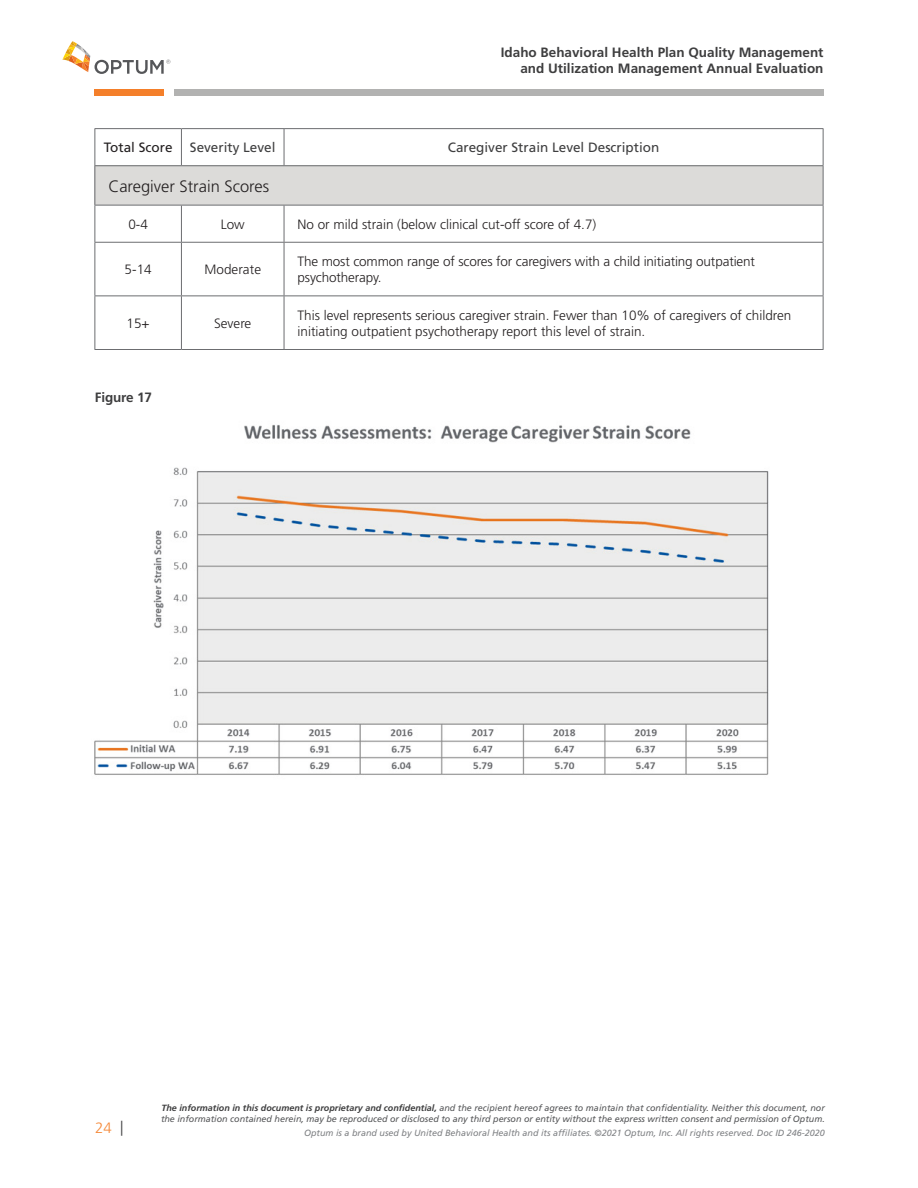
<style>
.page{position:relative;width:918px;height:1188px;background:#fff}
.page>*{position:absolute;margin:0;border:0;box-sizing:border-box;transform-origin:0 0}
.Body_Copy{font:300 16.5px "Frutiger";color:#231f20}
.t1{font:300 15px "Frutiger";color:#f58a3b}
.t2{font:300 15px "Frutiger";color:#3e3e3f}
.Body_Copy-2{font:300 13.5px/16.5px "Frutiger";color:#231f20}
.Body_Copy-3{font:700 13.5px/16.2px "Frutiger";color:#3e3e3f;text-align:right}
.Body_Copy-4{font:13.5px "Frutiger";color:#3e3e3f}
.Body_Copy-5{font:13.5px "Frutiger";color:#231f20}
.t3{font:italic 9px/10.8px "Frutiger";color:#57585a}
.t4{font:italic 9px "Frutiger";color:#808285}
.s1{font-weight:700;color:#3e3e3f}
</style>
<div class="page">
<svg style="left:62px;top:41px;width:108px;height:33px"></svg>
<div style="left:94px;top:89px;width:70px;height:7px;background:#f47f2a"></div>
<div style="left:174px;top:89px;width:650px;height:7px;background:#b2b2b1"></div>
<svg style="left:95px;top:129px;width:728px;height:36px"></svg>
<div style="left:95px;top:166px;width:728px;height:39px;background:#dcdbd9"></div>
<hr style="left:94px;top:205px;width:87px;height:1px;background:#6c6d70">
<hr style="left:181px;top:205px;width:103px;height:1px;background:#6c6d70">
<hr style="left:284px;top:205px;width:540px;height:1px;background:#6c6d70">
<hr style="left:94px;top:242px;width:87px;height:1px;background:#6c6d70">
<hr style="left:181px;top:242px;width:103px;height:1px;background:#6c6d70">
<hr style="left:284px;top:242px;width:540px;height:1px;background:#6c6d70">
<hr style="left:94px;top:296px;width:87px;height:1px;background:#6c6d70">
<hr style="left:181px;top:296px;width:103px;height:1px;background:#6c6d70">
<hr style="left:284px;top:296px;width:540px;height:1px;background:#6c6d70">
<hr style="left:94px;top:349px;width:87px;height:1px;background:#6c6d70">
<hr style="left:181px;top:349px;width:103px;height:1px;background:#6c6d70">
<hr style="left:284px;top:349px;width:540px;height:1px;background:#6c6d70">
<hr style="left:94px;top:128px;width:87px;height:1px;background:#6c6d70">
<hr style="left:94px;top:129px;width:1px;height:36px;background:#6c6d70">
<hr style="left:181px;top:128px;width:103px;height:1px;background:#6c6d70">
<hr style="left:181px;top:129px;width:1px;height:36px;background:#6c6d70">
<hr style="left:284px;top:128px;width:540px;height:1px;background:#6c6d70">
<hr style="left:284px;top:129px;width:1px;height:36px;background:#6c6d70">
<hr style="left:823px;top:129px;width:1px;height:36px;background:#6c6d70">
<hr style="left:94px;top:165px;width:87px;height:1px;background:#6c6d70">
<hr style="left:94px;top:166px;width:1px;height:39px;background:#6c6d70">
<hr style="left:181px;top:165px;width:103px;height:1px;background:#6c6d70">
<hr style="left:284px;top:165px;width:540px;height:1px;background:#6c6d70">
<hr style="left:823px;top:166px;width:1px;height:39px;background:#6c6d70">
<hr style="left:94px;top:206px;width:1px;height:36px;background:#6c6d70">
<hr style="left:181px;top:206px;width:1px;height:36px;background:#6c6d70">
<hr style="left:284px;top:206px;width:1px;height:36px;background:#6c6d70">
<hr style="left:823px;top:206px;width:1px;height:36px;background:#6c6d70">
<hr style="left:94px;top:243px;width:1px;height:53px;background:#6c6d70">
<hr style="left:181px;top:243px;width:1px;height:53px;background:#6c6d70">
<hr style="left:284px;top:243px;width:1px;height:53px;background:#6c6d70">
<hr style="left:823px;top:243px;width:1px;height:53px;background:#6c6d70">
<hr style="left:94px;top:296px;width:1px;height:53px;background:#6c6d70">
<hr style="left:181px;top:296px;width:1px;height:53px;background:#6c6d70">
<hr style="left:284px;top:296px;width:1px;height:53px;background:#6c6d70">
<hr style="left:823px;top:296px;width:1px;height:53px;background:#6c6d70">
<img style="left:94px;top:424px;width:675px;height:351px">
<p class="Body_Copy-3" style="left:501px;top:44px;width:324px">Idaho Behavioral Health Plan Quality Management and Utilization Management Annual Evaluation</p>
<p class="Body_Copy-5" style="left:104px;top:140px;width:70px">Total Score</p>
<p class="Body_Copy-4" style="left:190px;top:140px;width:87px">Severity Level</p>
<p class="Body_Copy-4" style="left:448px;top:140px;width:213px">Caregiver Strain Level Description</p>
<p class="Body_Copy" style="left:108px;top:177px;width:162px">Caregiver Strain Scores</p>
<p class="Body_Copy-2" style="left:128px;top:216px;width:21px">0-4</p>
<p class="Body_Copy-2" style="left:221px;top:216px;width:26px">Low</p>
<p class="Body_Copy-2" style="left:298px;top:216px;width:300px">No or mild strain (below clinical cut-off score of 4. 7)</p>
<p class="Body_Copy-2" style="left:125px;top:261px;width:29px">5-14</p>
<p class="Body_Copy-2" style="left:204px;top:261px;width:58px">Moderate</p>
<p class="Body_Copy-2" style="left:298px;top:253px;width:459px">The most common range of scores for caregivers with a child initiating outpatient psychotherapy.</p>
<p class="Body_Copy-2" style="left:127px;top:315px;width:25px">15+</p>
<p class="Body_Copy-2" style="left:214px;top:315px;width:39px">Severe</p>
<p class="Body_Copy-2" style="left:298px;top:307px;width:495px">This level represents serious caregiver strain. Fewer than 10% of caregivers of children initiating outpatient psychotherapy report this level of strain.</p>
<p class="Body_Copy-3" style="left:95px;top:389px;width:59px">Figure 17</p>
<p class="t3" style="left:161px;top:1103px;width:665px"><span class="s1">The information in this document is proprietary and confidential,</span> and the recipient hereof agrees to maintain that confidentiality. Neither this document, nor the information contained herein, may be reproduced or disclosed to any third person or entity without the express written consent and permission of Optum.</p>
<p class="t2" style="left:120px;top:1118px;width:5px">|</p>
<p class="t1" style="left:95px;top:1120px;width:18px">24</p>
<p class="t4" style="left:304px;top:1127px;width:522px">Optum is a brand used by United Behavioral Health and its affiliates. ©2021 Optum, Inc. All rights reserved. Doc ID 246-2020</p>
</div>
